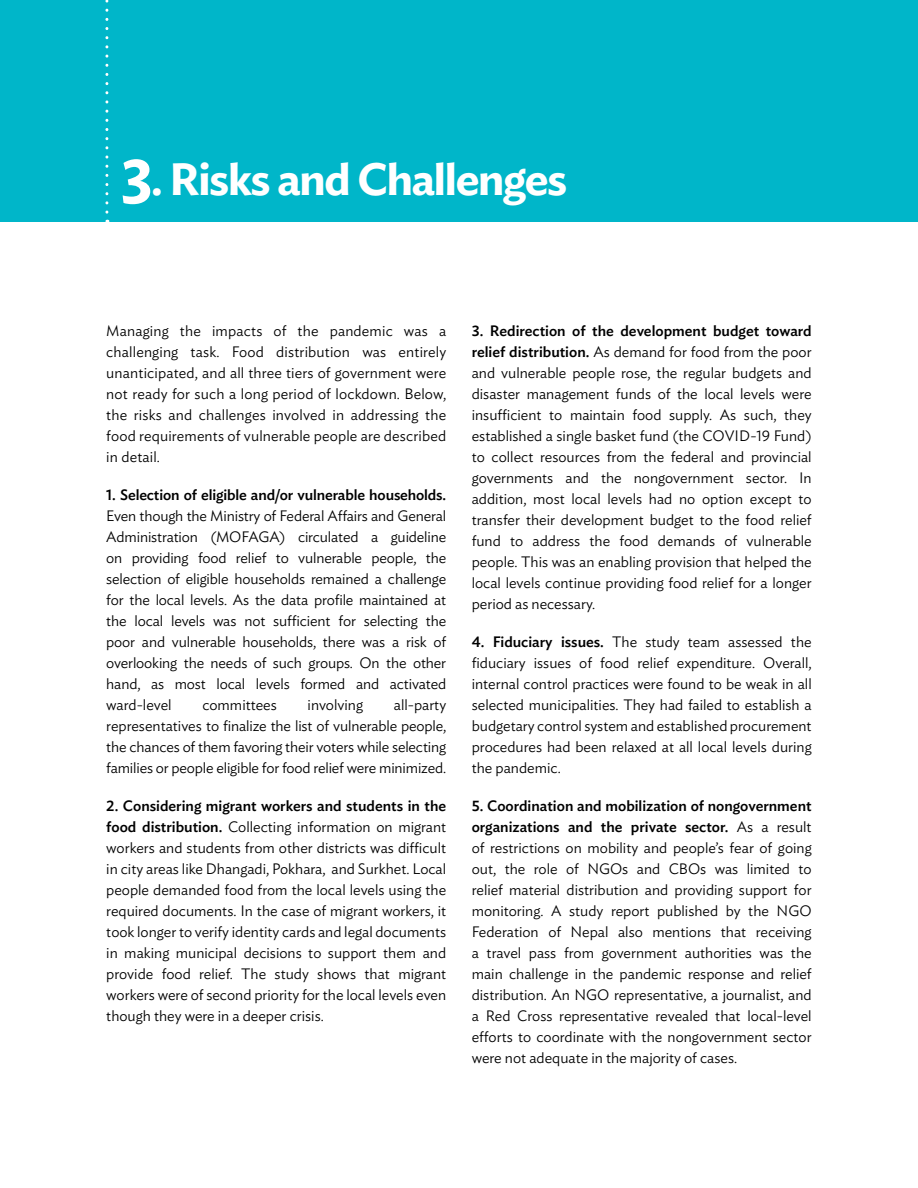
<style>
.page{position:relative;width:918px;height:1188px;background:#fff}
.page>*{position:absolute;margin:0;border:0;box-sizing:border-box;transform-origin:0 0}
.t1{font:600 45px "Ideal Sans";letter-spacing:-.03em;color:#fff}
.t2{font:300 15px/21px "Ideal Sans";color:#000;text-align:justify}
.t3{font:500 15px "Ideal Sans";letter-spacing:-.01em;color:#000}
.s1{font-size:66px}
.s2{font-weight:500}
</style>
<div class="page">
<div style="left:0;top:0;width:918px;height:221px;background:#00b6c9"></div>
<svg style="left:105px;top:0;width:3px;height:212px"></svg>
<h1 class="t1" style="left:121px;top:144px;width:448px"><span class="s1">3</span>. Risks and Challenges</h1>
<p class="t2" style="left:106px;top:319px;width:341px">Managing the impacts of the pandemic was a challenging task. Food distribution was entirely unanticipated, and all three tiers of government were not ready for such a long period of lockdown. Below, the risks and challenges involved in addressing the food requirements of vulnerable people are described in detail.</p>
<p class="t3" style="left:106px;top:483px;width:341px">1. Selection of eligible and/or vulnerable households.</p>
<p class="t2" style="left:106px;top:504px;width:341px">Even though the Ministry of Federal Affairs and General Administration (MOFAGA) circulated a guideline on providing food relief to vulnerable people, the selection of eligible households remained a challenge for the local levels. As the data profile maintained at the local levels was not sufficient for selecting the poor and vulnerable households, there was a risk of overlooking the needs of such groups. On the other hand, as most local levels formed and activated ward-level</p>
<p class="t2" style="left:106px;top:693px;width:341px;text-indent:288px">all-party representatives to finalize the list of vulnerable people, the chances of them favoring their voters while selecting families or people eligible for food relief were minimized.</p>
<p class="t2" style="left:106px;top:794px;width:341px"><span class="s2">2. Considering migrant workers and students in the food distribution.</span> Collecting information on migrant workers and students from other districts was difficult in city areas like Dhangadi, Pokhara, and Surkhet. Local people demanded food from the local levels using the required documents. In the case of migrant workers, it took longer to verify identity cards and legal documents in making municipal decisions to support them and provide food relief. The study shows that migrant workers were of second priority for the local levels even though they were in a deeper crisis.</p>
<p class="t2" style="left:202px;top:693px;width:76px">committees</p>
<p class="t2" style="left:308px;top:693px;width:57px">involving</p>
<p class="t2" style="left:472px;top:319px;width:341px"><span class="s2">3. Redirection of the development budget toward relief distribution.</span> As demand for food from the poor and vulnerable people rose, the regular budgets and disaster management funds of the local levels were insufficient to maintain food supply. As such, they established a single basket fund (the COVID-19 Fund) to collect resources from the federal and provincial governments and the nongovernment sector. In addition, most local levels had no option except to transfer their development budget to the food relief fund to address the food demands of vulnerable people. This was an enabling provision that helped the local levels continue providing food relief for a longer period as necessary.</p>
<p class="t2" style="left:472px;top:630px;width:341px"><span class="s2">4. Fiduciary issues.</span> The study team assessed the fiduciary issues of food relief expenditure. Overall, internal control practices were found to be weak in all selected municipalities. They had failed to establish a budgetary control system and established procurement procedures had been relaxed at all local levels during the pandemic.</p>
<p class="t2" style="left:472px;top:794px;width:341px"><span class="s2">5. Coordination and mobilization of nongovernment organizations and the private sector.</span> As a result of restrictions on mobility and people’s fear of going out, the role of NGOs and CBOs was limited to relief material distribution and providing support for monitoring. A study report published by the NGO Federation of Nepal also mentions that receiving a travel pass from government authorities was the main challenge in the pandemic response and relief distribution. An NGO representative, a journalist, and a Red Cross representative revealed that local-level efforts to coordinate with the nongovernment sector were not adequate in the majority of cases.</p>
</div>
